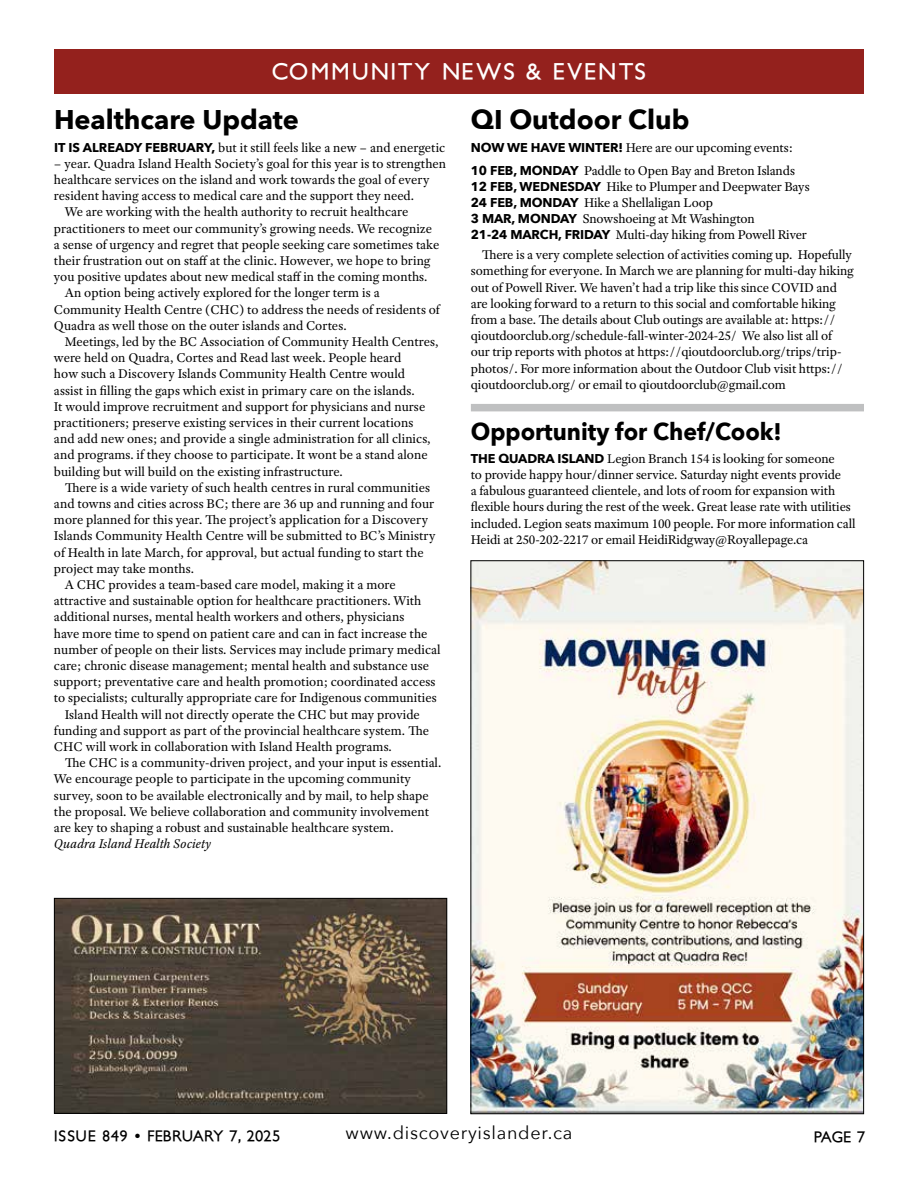
<style>
.page{position:relative;width:918px;height:1188px;background:#fff}
.page>*{position:absolute;margin:0;border:0;box-sizing:border-box;transform-origin:0 0}
.t1{font:700 27px "Avenir Next";color:#000}
.t2{font:700 24px "Avenir Next";color:#000;scale:.96 1}
.t3{font:700 22.5px "Petita";letter-spacing:.07em;color:#fff}
.t4{font:18px "Avenir Next";letter-spacing:.04em;color:#000}
.t5{font:700 15px "Petita";letter-spacing:.01em;color:#000}
.t6{font:13.5px/16.2px "Adobe Text Pro";color:#000}
.t7{font:italic 13.5px "Adobe Text Pro";color:#000}
.s1{font-family:"Avenir Next";font-weight:700;font-size:12.75px}
</style>
<div class="page">
<div style="left:54px;top:49px;width:810px;height:45px;background:#94211d"></div>
<div style="left:471px;top:404px;width:393px;height:7px;background:#bfc0c1"></div>
<img style="left:56px;top:900px;width:389px;height:212px">
<div style="left:54px;top:898px;width:393px;height:216px;border:1px solid #000"></div>
<img style="left:473px;top:562px;width:389px;height:550px">
<h3 class="t3" style="left:272px;top:58px;width:376px">COMMUNITY NEWS &amp; EVENTS</h3>
<h1 class="t1" style="left:54px;top:96px;width:247px">Healthcare Update</h1>
<p class="t6" style="left:54px;top:139px;width:393px"><span class="s1">IT IS ALREADY FEBRUARY,</span> but it still feels like a new – and energetic</p>
<p class="t6" style="left:54px;top:155px;width:394px">– year. Quadra Island Health Society’s goal for this year is to strengthen</p>
<p class="t6" style="left:54px;top:171px;width:377px">healthcare services on the island and work towards the goal of every</p>
<p class="t6" style="left:54px;top:188px;width:362px">resident having access to medical care and the support they need.</p>
<p class="t6" style="left:65px;top:204px;width:345px">We are working with the health authority to recruit healthcare</p>
<p class="t6" style="left:54px;top:220px;width:380px">practitioners to meet our community’s growing needs. We recognize</p>
<p class="t6" style="left:54px;top:236px;width:387px">a sense of urgency and regret that people seeking care sometimes take</p>
<p class="t6" style="left:54px;top:252px;width:378px">their frustration out on staff at the clinic. However, we hope to bring</p>
<p class="t6" style="left:54px;top:269px;width:375px">you positive updates about new medical staff in the coming months.</p>
<p class="t6" style="left:65px;top:285px;width:316px">An option being actively explored for the longer term is a</p>
<p class="t6" style="left:54px;top:301px;width:387px">Community Health Centre (CHC) to address the needs of residents of</p>
<p class="t6" style="left:54px;top:317px;width:294px">Quadra as well those on the outer islands and Cortes.</p>
<p class="t6" style="left:65px;top:333px;width:375px">Meetings, led by the BC Association of Community Health Centres,</p>
<p class="t6" style="left:54px;top:350px;width:349px">were held on Quadra, Cortes and Read last week. People heard</p>
<p class="t6" style="left:54px;top:366px;width:353px">how such a Discovery Islands Community Health Centre would</p>
<p class="t6" style="left:54px;top:382px;width:362px">assist in filling the gaps which exist in primary care on the islands.</p>
<p class="t6" style="left:54px;top:398px;width:373px">It would improve recruitment and support for physicians and nurse</p>
<p class="t6" style="left:54px;top:414px;width:361px">practitioners; preserve existing services in their current locations</p>
<p class="t6" style="left:54px;top:431px;width:378px">and add new ones; and provide a single administration for all clinics,</p>
<p class="t6" style="left:54px;top:447px;width:375px">and programs. if they choose to participate. It wont be a stand alone</p>
<p class="t6" style="left:54px;top:463px;width:290px">building but will build on the existing infrastructure.</p>
<p class="t6" style="left:65px;top:479px;width:367px">There is a wide variety of such health centres in rural communities</p>
<p class="t6" style="left:54px;top:495px;width:382px">and towns and cities across BC; there are 36 up and running and four</p>
<p class="t6" style="left:54px;top:512px;width:376px">more planned for this year. The project’s application for a Discovery</p>
<p class="t6" style="left:54px;top:528px;width:383px">Islands Community Health Centre will be submitted to BC’s Ministry</p>
<p class="t6" style="left:54px;top:544px;width:371px">of Health in late March, for approval, but actual funding to start the</p>
<p class="t6" style="left:54px;top:560px;width:141px">project may take months.</p>
<p class="t6" style="left:65px;top:576px;width:332px">A CHC provides a team-based care model, making it a more</p>
<p class="t6" style="left:54px;top:593px;width:369px">attractive and sustainable option for healthcare practitioners. With</p>
<p class="t6" style="left:54px;top:609px;width:352px">additional nurses, mental health workers and others, physicians</p>
<p class="t6" style="left:54px;top:625px;width:375px">have more time to spend on patient care and can in fact increase the</p>
<p class="t6" style="left:54px;top:641px;width:388px">number of people on their lists. Services may include primary medical</p>
<p class="t6" style="left:54px;top:657px;width:377px">care; chronic disease management; mental health and substance use</p>
<p class="t6" style="left:54px;top:674px;width:383px">support; preventative care and health promotion; coordinated access</p>
<p class="t6" style="left:54px;top:690px;width:384px">to specialists; culturally appropriate care for Indigenous communities</p>
<p class="t6" style="left:65px;top:706px;width:357px">Island Health will not directly operate the CHC but may provide</p>
<p class="t6" style="left:54px;top:722px;width:377px">funding and support as part of the provincial healthcare system. The</p>
<p class="t6" style="left:54px;top:738px;width:339px">CHC will work in collaboration with Island Health programs.</p>
<p class="t6" style="left:65px;top:755px;width:378px">The CHC is a community-driven project, and your input is essential.</p>
<p class="t6" style="left:54px;top:771px;width:359px">We encourage people to participate in the upcoming community</p>
<p class="t6" style="left:54px;top:787px;width:376px">survey, soon to be available electronically and by mail, to help shape</p>
<p class="t6" style="left:54px;top:803px;width:377px">the proposal. We believe collaboration and community involvement</p>
<p class="t6" style="left:54px;top:819px;width:341px">are key to shaping a robust and sustainable healthcare system.</p>
<p class="t7" style="left:54px;top:835px;width:159px">Quadra Island Health Society</p>
<h1 class="t1" style="left:471px;top:96px;width:220px">QI Outdoor Club</h1>
<p class="t6" style="left:471px;top:136px;width:326px;line-height:23px"><span class="s1">NOW WE HAVE WINTER!</span> Here are our upcoming events:<br><span class="s1">10 FEB, MONDAY</span> Paddle to Open Bay and Breton Islands</p>
<p class="t6" style="left:471px;top:178px;width:340px"><span class="s1">12 FEB, WEDNESDAY</span> Hike to Plumper and Deepwater Bays <span class="s1">24 FEB, MONDAY</span> Hike a Shellaligan Loop<br><span class="s1">3 MAR, MONDAY</span> Snowshoeing at Mt Washington<br><span class="s1">21-24 MARCH, FRIDAY</span> Multi-day hiking from Powell River</p>
<p class="t6" style="left:471px;top:246px;width:384px;text-indent:11px">There is a very complete selection of activities coming up. Hopefully something for everyone. In March we are planning for multi-day hiking out of Powell River. We haven’t had a trip like this since COVID and are looking forward to a return to this social and comfortable hiking from a base. The details about Club outings are available at: https:// qioutdoorclub.org/schedule-fall-winter-2024-25/ We also list all of our trip reports with photos at https://qioutdoorclub.org/trips/trip&shy;photos/. For more information about the Outdoor Club visit https:// qioutdoorclub.org/ or email to qioutdoorclub@gmail.com</p>
<h2 class="t2" style="left:471px;top:411px;width:325px">Opportunity for Chef/Cook!</h2>
<p class="t6" style="left:471px;top:450px;width:386px"><span class="s1">THE QUADRA ISLAND</span> Legion Branch 154 is looking for someone<br>to provide happy hour/dinner service. Saturday night events provide<br>a fabulous guaranteed clientele, and lots of room for expansion with flexible hours during the rest of the week. Great lease rate with utilities included. Legion seats maximum 100 people. For more information call Heidi at 250-202-2217 or email HeidiRidgway@Royallepage.ca</p>
<p class="t5" style="left:54px;top:1127px;width:228px">ISSUE 849 • FEBRUARY 7, 2025</p>
<h3 class="t4" style="left:346px;top:1117px;width:228px">www.discoveryislander.ca</h3>
<p class="t5" style="left:814px;top:1127px;width:53px">PAGE 7</p>
</div>
